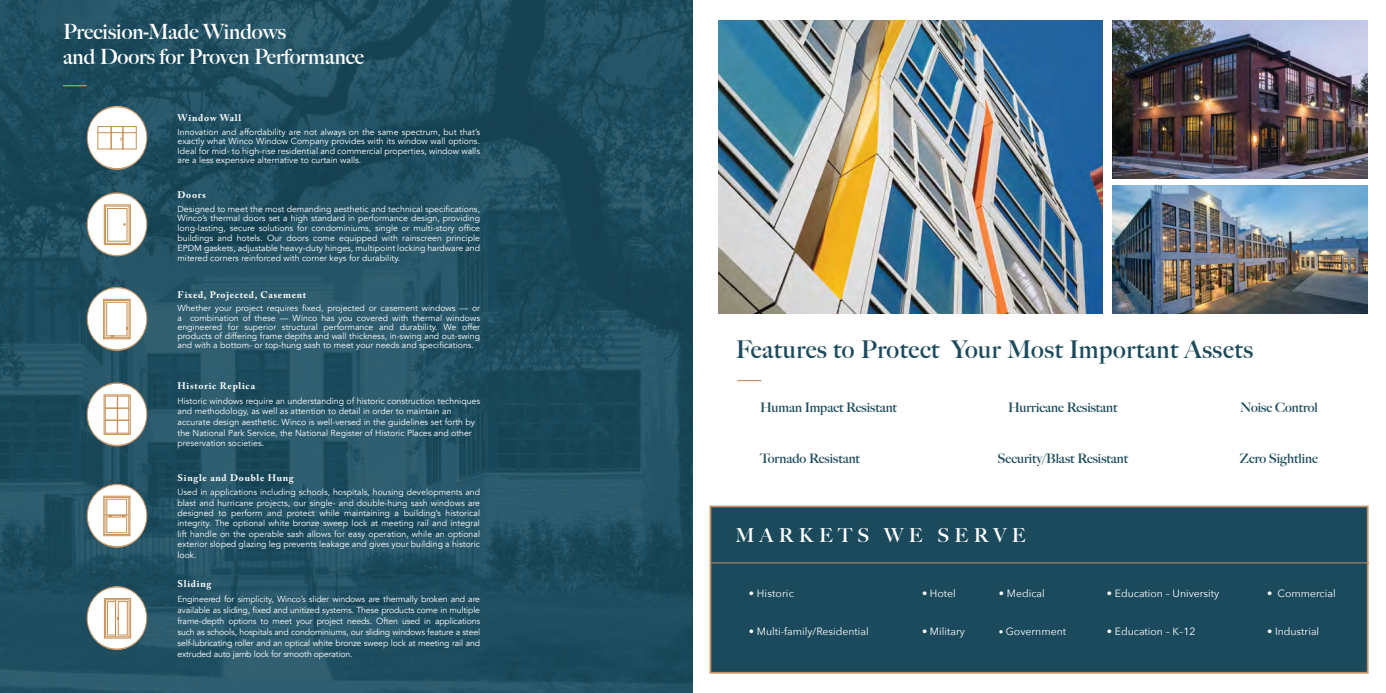
<style>
.page{position:relative;width:1386px;height:693px;background:#fff}
.page>*{position:absolute;margin:0;border:0;box-sizing:border-box;transform-origin:0 0}
.t1{font:700 24.5px "Big Caslon FB";letter-spacing:.025em;color:#1a4a5b}
.t2{font:700 21px/25.2px "Big Caslon FB";color:#fff}
.t3{font:700 19.25px "Big Caslon FB";letter-spacing:.28em;color:#fff}
.t4{font:700 13.12px "Big Caslon FB";color:#1a4a5b}
.t5{font:10.5px "Avenir Next";color:#fff}
.t6{font:700 9.62px "Adobe Caslon Pro";letter-spacing:.075em;color:#fff}
.t7{font:8.75px/10.4px "Avenir";color:#fff;text-align:justify}
.s1{font-size:9.19px}
</style>
<div class="page">
<svg style="left:0;top:0;width:693px;height:693px;background:#204f60"></svg>
<svg style="left:87px;top:193px;width:60px;height:63px"></svg>
<div style="left:87px;top:192px;width:60px;height:64px;border:1px solid #c39267;border-radius:50%"></div>
<svg style="left:63px;top:85px;width:24px;height:1px"></svg>
<svg style="left:87px;top:106px;width:60px;height:63px"></svg>
<div style="left:87px;top:106px;width:60px;height:64px;border:1px solid #c39267;border-radius:50%"></div>
<svg style="left:87px;top:287px;width:60px;height:63px"></svg>
<div style="left:87px;top:287px;width:60px;height:64px;border:1px solid #c39267;border-radius:50%"></div>
<svg style="left:87px;top:383px;width:60px;height:63px"></svg>
<div style="left:104px;top:395px;width:27px;height:40px;border:1px solid #c78f52"></div>
<div style="left:105px;top:396px;width:13px;height:12px;border:1px solid #c78f52"></div>
<div style="left:117px;top:396px;width:12px;height:12px;border:1px solid #c78f52"></div>
<div style="left:105px;top:408px;width:13px;height:13px;border:1px solid #c78f52"></div>
<div style="left:117px;top:408px;width:12px;height:13px;border:1px solid #c78f52"></div>
<div style="left:105px;top:420px;width:13px;height:13px;border:1px solid #c78f52"></div>
<div style="left:117px;top:420px;width:12px;height:13px;border:1px solid #c78f52"></div>
<div style="left:87px;top:383px;width:60px;height:63px;border:1px solid #c39267;border-radius:50%"></div>
<svg style="left:87px;top:484px;width:60px;height:63px"></svg>
<div style="left:87px;top:484px;width:60px;height:64px;border:1px solid #c39267;border-radius:50%"></div>
<svg style="left:87px;top:587px;width:60px;height:63px"></svg>
<div style="left:87px;top:586px;width:60px;height:64px;border:1px solid #c39267;border-radius:50%"></div>
<img style="left:1113px;top:20px;width:254px;height:158px">
<img style="left:1113px;top:186px;width:254px;height:127px">
<img style="left:718px;top:20px;width:384px;height:293px">
<div style="left:710px;top:506px;width:659px;height:168px;background:#1a4a5b;border:2px solid #c39267"></div>
<hr style="left:711px;top:562px;width:658px;height:1px;background:#c39267">
<svg style="left:737px;top:380px;width:24px;height:1px"></svg>
<h2 class="t2" style="left:63px;top:19px;width:303px">Precision-Made Windows<br>and Doors for Proven Performance</h2>
<p class="t6" style="left:178px;top:112px;width:65px">Window Wall</p>
<p class="t7" style="left:178px;top:127px;width:304px;line-height:9.5px">Innovation and affordability are not always on the same spectrum, but that’s exactly what Winco Window Company provides with its window wall options.<br>Ideal for mid- to high-rise residential and commercial properties, window walls are a less expensive alternative to curtain walls.</p>
<p class="t6" style="left:178px;top:189px;width:30px">Doors</p>
<p class="t7" style="left:178px;top:204px;width:304px;line-height:9.8px">Designed to meet the most demanding aesthetic and technical specifications, Winco’s thermal doors set a high standard in performance design, providing long-lasting, secure solutions for condominiums, single or multi-story office buildings and hotels. Our doors come equipped with rainscreen principle EPDM gaskets, adjustable heavy-duty hinges, multipoint locking hardware and mitered corners reinforced with corner keys for durability.</p>
<p class="t6" style="left:178px;top:289px;width:130px">Fixed, Projected, Casement</p>
<p class="t7" style="left:178px;top:304px;width:304px;line-height:9.3px">Whether your project requires fixed, projected or casement windows — or a combination of these — Winco has you covered with thermal windows engineered for superior structural performance and durability. We offer products of differing frame depths and wall thickness, in-swing and out-swing and with a bottom- or top-hung sash to meet your needs and specifications.</p>
<p class="t6" style="left:178px;top:380px;width:79px">Historic Replica</p>
<p class="t7" style="left:178px;top:396px;width:304px;line-height:10.7px;text-align:left">Historic windows require an understanding of historic construction techniques and methodology, as well as attention to detail in order to maintain an accurate design aesthetic. Winco is well-versed in the guidelines set forth by the National Park Service, the National Register of Historic Places and other preservation societies.</p>
<p class="t6" style="left:178px;top:472px;width:118px">Single and Double Hung</p>
<p class="t7" style="left:178px;top:487px;width:304px">Used in applications including schools, hospitals, housing developments and blast and hurricane projects, our single- and double-hung sash windows are designed to perform and protect while maintaining a building’s historical integrity. The optional white bronze sweep lock at meeting rail and integral lift handle on the operable sash allows for easy operation, while an optional exterior sloped glazing leg prevents leakage and gives your building a historic look.</p>
<p class="t6" style="left:178px;top:578px;width:35px">Sliding</p>
<p class="t7" style="left:178px;top:593px;width:304px;line-height:10.9px">Engineered for simplicity, Winco’s slider windows are thermally broken and are available as sliding, fixed and unitized systems. These products come in multiple frame-depth options to meet your project needs. Often used in applications such as schools, hospitals and condominiums, our sliding windows feature a steel self-lubricating roller and an optical white bronze sweep lock at meeting rail and extruded auto jamb lock for smooth operation.</p>
<h1 class="t1" style="left:736px;top:335px;width:519px">Features to Protect Your Most Important Assets</h1>
<h3 class="t4" style="left:760px;top:399px;width:138px">Human Impact Resistant</h3>
<h3 class="t4" style="left:1008px;top:399px;width:111px">Hurricane Resistant</h3>
<h3 class="t4" style="left:1240px;top:399px;width:79px">Noise Control</h3>
<h3 class="t4" style="left:760px;top:451px;width:101px">Tornado Resistant</h3>
<h3 class="t4" style="left:998px;top:451px;width:132px">Security/Blast Resistant</h3>
<h3 class="t4" style="left:1240px;top:451px;width:80px">Zero Sightline</h3>
<h3 class="t3" style="left:735px;top:524px;width:292px">MARKETS WE SERVE</h3>
<p class="t5" style="left:749px;top:584px;width:47px">• Historic</p>
<p class="t5" style="left:749px;top:622px;width:121px">• Multi-family/Residential</p>
<p class="t5" style="left:922px;top:584px;width:35px">• Hotel</p>
<p class="t5" style="left:922px;top:622px;width:44px">• Military</p>
<p class="t5" style="left:999px;top:584px;width:48px">• Medical</p>
<p class="t5" style="left:999px;top:622px;width:69px"><span class="s1">•</span> Government</p>
<p class="t5" style="left:1107px;top:584px;width:114px">• Education – University</p>
<p class="t5" style="left:1107px;top:622px;width:90px">• Education – K–12</p>
<p class="t5" style="left:1267px;top:584px;width:70px">• Commercial</p>
<p class="t5" style="left:1267px;top:622px;width:54px">• Industrial</p>
</div>
